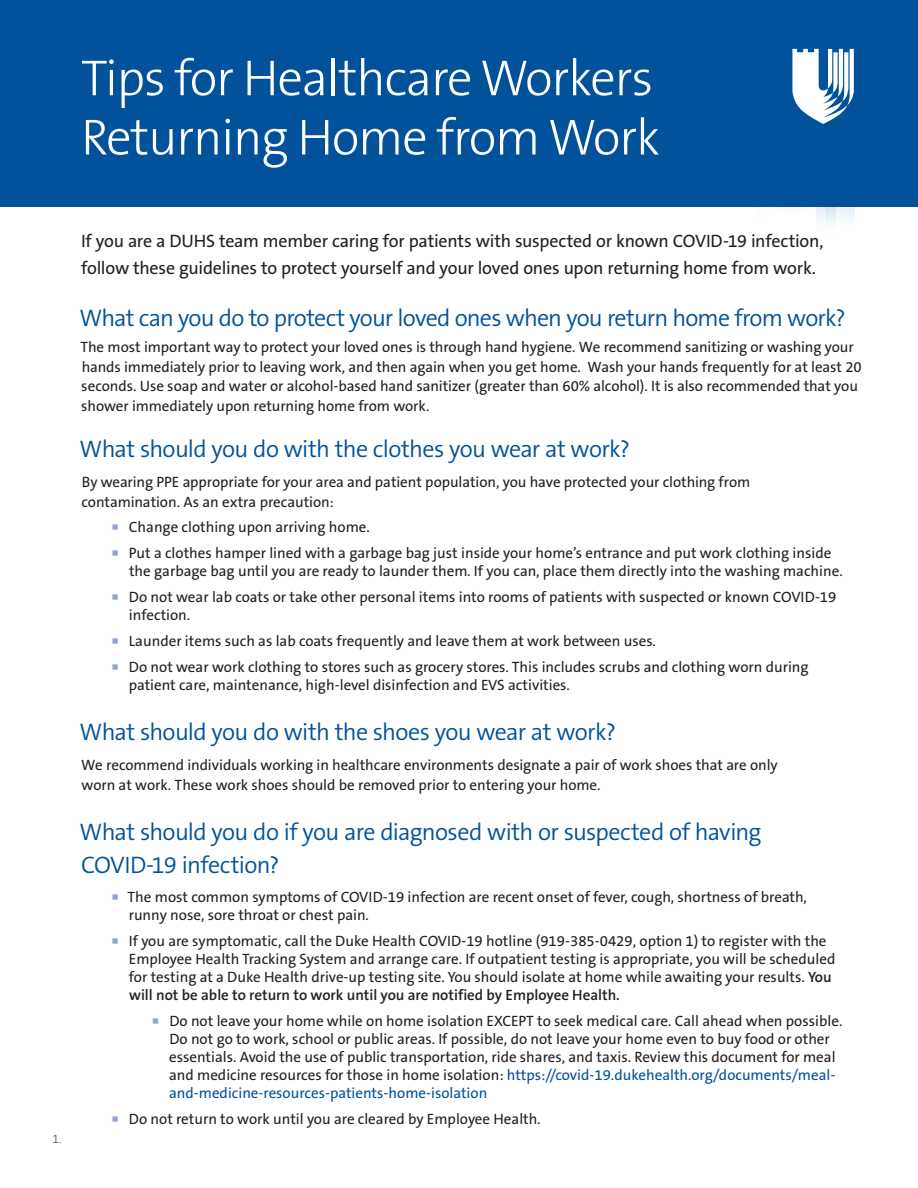
<style>
.page{position:relative;width:918px;height:1188px;background:#fff}
.page>*{position:absolute;margin:0;border:0;box-sizing:border-box;transform-origin:0 0}
.t1{font:300 51px "The Sans B W3";letter-spacing:-.025em;color:#fff}
.body{font:300 24px/33px "The Sans B W4";letter-spacing:-.03em;color:#01529a}
.body-2{font:18px/27px "The Sans B W5 Plain";letter-spacing:-.015em;color:#231f20}
.body-3{font:15px/18px "The Sans B W5 Plain";color:#231f20}
.t2{font:200 12px "The Sans B W2";color:#231f20}
.s1{font-family:"The Sans B W6";font-weight:600}
.s2{color:#01529a}
</style>
<div class="page">
<div style="left:826px;top:54px;width:28px;height:171px;background:#f1f6fa"></div>
<svg style="left:771px;top:206px;width:38px;height:1px"></svg>
<svg style="left:826px;top:206px;width:10px;height:13px"></svg>
<svg style="left:816px;top:206px;width:10px;height:12px"></svg>
<div style="left:790px;top:54px;width:8px;height:174px;background:#fff"></div>
<div style="left:0;top:0;width:918px;height:206px;background:#01529a"></div>
<svg style="left:792px;top:48px;width:62px;height:76px"></svg>
<p class="t1" style="left:81px;top:45px;width:574px">Tips for Healthcare Workers</p>
<p class="t1" style="left:81px;top:105px;width:581px">Returning Home from Work</p>
<p class="t2" style="left:52px;top:1131px;width:11px">1.</p>
<p class="body-2" style="left:81px;top:227px;width:744px">If you are a DUHS team member caring for patients with suspected or known COVID-19 infection, follow these guidelines to protect yourself and your loved ones upon returning home from work.</p>
<p class="body" style="left:80px;top:302px;width:768px">What can you do to protect your loved ones when you return home from work?</p>
<p class="body-3" style="left:80px;top:338px;width:783px;line-height:19.5px">The most important way to protect your loved ones is through hand hygiene. We recommend sanitizing or washing your hands immediately prior to leaving work, and then again when you get home. Wash your hands frequently for at least 20 seconds. Use soap and water or alcohol-based hand sanitizer (greater than 60% alcohol). It is also recommended that you shower immediately upon returning home from work.</p>
<p class="body" style="left:80px;top:432px;width:552px">What should you do with the clothes you wear at work?</p>
<p class="body-3" style="left:81px;top:472px;width:671px;line-height:19.5px">By wearing PPE appropriate for your area and patient population, you have protected your clothing from contamination. As an extra precaution:</p>
<p class="body-3" style="left:129px;top:519px;width:243px">Change clothing upon arriving home.</p>
<p class="body-3" style="left:129px;top:544px;width:715px">Put a clothes hamper lined with a garbage bag just inside your home’s entrance and put work clothing inside the garbage bag until you are ready to launder them. If you can, place them directly into the washing machine.</p>
<p class="body-3" style="left:129px;top:588px;width:709px">Do not wear lab coats or take other personal items into rooms of patients with suspected or known COVID-19 infection.</p>
<p class="body-3" style="left:129px;top:632px;width:529px">Launder items such as lab coats frequently and leave them at work between uses.</p>
<p class="body-3" style="left:129px;top:658px;width:681px">Do not wear work clothing to stores such as grocery stores. This includes scrubs and clothing worn during patient care, maintenance, high-level disinfection and EVS activities.</p>
<p class="body" style="left:80px;top:715px;width:538px">What should you do with the shoes you wear at work?</p>
<p class="body-3" style="left:81px;top:756px;width:698px;line-height:19.5px">We recommend individuals working in healthcare environments designate a pair of work shoes that are only worn at work. These work shoes should be removed prior to entering your home.</p>
<p class="body" style="left:80px;top:816px;width:683px">What should you do if you are diagnosed with or suspected of having<br>COVID-19 infection?</p>
<p class="body-3" style="left:128px;top:888px;width:681px">The most common symptoms of COVID-19 infection are recent onset of fever, cough, shortness of breath, runny nose, sore throat or chest pain.</p>
<p class="body-3" style="left:129px;top:932px;width:708px">If you are symptomatic, call the Duke Health COVID-19 hotline (919-385-0429, option 1) to register with the Employee Health Tracking System and arrange care. If outpatient testing is appropriate, you will be scheduled for testing at a Duke Health drive-up testing site. You should isolate at home while awaiting your results. <span class="s1">You will not be able to return to work until you are notified by Employee Health.</span></p>
<p class="body-3" style="left:169px;top:1012px;width:675px">Do not leave your home while on home isolation EXCEPT to seek medical care. Call ahead when possible.<br>Do not go to work, school or public areas. If possible, do not leave your home even to buy food or other essentials. Avoid the use of public transportation, ride shares, and taxis. Review this document for meal and medicine resources for those in home isolation: <span class="s2">https://covid-19.dukehealth.org/documents/meal&shy;and-medicine-resources-patients-home-isolation</span></p>
<p class="body-3" style="left:129px;top:1110px;width:413px">Do not return to work until you are cleared by Employee Health.</p>
</div>
